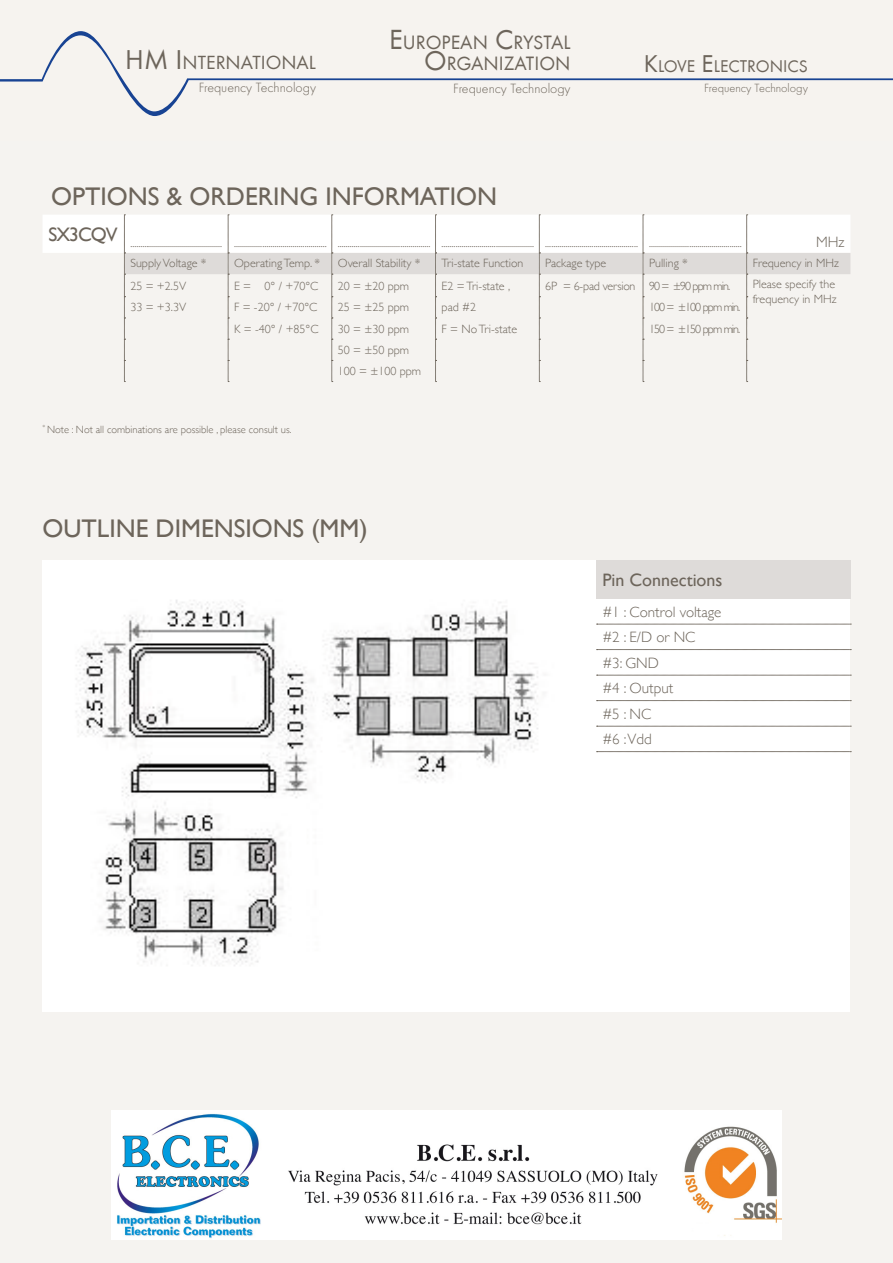
<style>
.page{position:relative;width:893px;height:1263px;background:#f5f3f0}
.page>*{position:absolute;margin:0;border:0;box-sizing:border-box;transform-origin:0 0}
.t1{font:25.5px "Gill Sans";color:#6d655b}
.t2{font:19.95px/21.5px "Futura T";color:#6d655b;text-align:right}
.t3{font:19.8px "Futura T";color:#6d655b}
.t4{font:19.5px "Gill Sans";letter-spacing:-.05em;color:#6d655b}
.t5{font:18px "Gill Sans";color:#6d655b}
.t6{font:17.55px "Futura T";color:#6d655b}
.table_text{font:300 15px "Gill Sans";color:#6d655b}
.t7{font:300 13.95px "Futura T";color:#6d655b}
.t8{font:300 12.3px "Futura T";color:#6d655b}
.table_text-2{font:300 12px/14.4px "Gill Sans";color:#6d655b}
.table_text-3{font:300 12px "Gill Sans";letter-spacing:-.08em;color:#6d655b}
.table_text-4{font:300 12px "Gill Sans";letter-spacing:-.02em;color:#6d655b}
.t9{font:300 10.5px "Gill Sans";color:#6d655b}
.t10{font:9px "Gill Sans";color:#6d655b}
.s1{font-size:28.35px}
.s2{font-size:28.5px}
.s3{font-size:25.05px}
</style>
<div class="page">
<div style="left:43px;top:560px;width:807px;height:452px;background:#fff"></div>
<img style="left:75px;top:600px;width:463px;height:366px">
<div style="left:596px;top:560px;width:254px;height:39px;background:#dedbd9"></div>
<svg style="left:597px;top:624px;width:254px;height:1px"></svg>
<svg style="left:597px;top:649px;width:254px;height:1px"></svg>
<svg style="left:597px;top:675px;width:254px;height:1px"></svg>
<svg style="left:597px;top:700px;width:254px;height:1px"></svg>
<svg style="left:597px;top:726px;width:254px;height:1px"></svg>
<svg style="left:597px;top:751px;width:254px;height:1px"></svg>
<svg style="left:43px;top:215px;width:807px;height:167px"></svg>
<svg style="left:0;top:31px;width:893px;height:85px"></svg>
<img style="left:112px;top:1110px;width:669px;height:130px">
<h3 class="t3" style="left:125px;top:51px;width:192px"><span class="s1">HM I</span>NTERNATIONAL</h3>
<h3 class="t7" style="left:199px;top:79px;width:119px">Frequency Technology</h3>
<h2 class="t2" style="left:389px;top:31px;width:183px"><span class="s2">E</span>UROPEAN <span class="s2">C</span>RYSTAL<br><span class="s2">O</span>RGANIZATION</h2>
<h3 class="t6" style="left:644px;top:56px;width:166px"><span class="s3">K</span>LOVE <span class="s3">E</span>LECTRONICS</h3>
<h3 class="t7" style="left:453px;top:80px;width:119px">Frequency Technology</h3>
<h3 class="t8" style="left:704px;top:80px;width:105px">Frequency Technology</h3>
<p class="t1" style="left:51px;top:181px;width:448px">OPTIONS &amp; ORDERING INFORMATION</p>
<p class="t4" style="left:49px;top:222px;width:71px">SX3CQV</p>
<p class="t10" style="left:130px;top:239px;width:93px">..............................................</p>
<p class="t10" style="left:234px;top:239px;width:94px">..............................................</p>
<p class="t10" style="left:338px;top:239px;width:94px">..............................................</p>
<p class="t10" style="left:442px;top:239px;width:94px">..............................................</p>
<p class="t10" style="left:545px;top:239px;width:94px">..............................................</p>
<p class="t10" style="left:649px;top:239px;width:94px">..............................................</p>
<p class="table_text" style="left:816px;top:230px;width:30px">MHz</p>
<p class="table_text-2" style="left:130px;top:255px;width:78px">SupplyVoltage *</p>
<p class="table_text-2" style="left:234px;top:255px;width:88px">OperatingTemp. *</p>
<p class="table_text-2" style="left:338px;top:255px;width:84px">Overall Stability *</p>
<p class="table_text-2" style="left:442px;top:255px;width:83px">Tri-state Function</p>
<p class="table_text-2" style="left:545px;top:255px;width:62px">Package type</p>
<p class="table_text-2" style="left:649px;top:255px;width:40px">Pulling *</p>
<p class="table_text-2" style="left:753px;top:255px;width:88px">Frequency in MHz</p>
<p class="table_text-2" style="left:130px;top:278px;width:57px">25 = +2.5V</p>
<p class="table_text-2" style="left:234px;top:278px;width:86px">E = 0° / +70°C</p>
<p class="table_text-2" style="left:338px;top:278px;width:73px">20 = ±20 ppm</p>
<p class="table_text-2" style="left:442px;top:278px;width:70px">E2 =Tri-state ,</p>
<p class="table_text-4" style="left:545px;top:276px;width:92px">6P = 6-pad version</p>
<p class="table_text-3" style="left:649px;top:276px;width:83px">90 = ±90 ppm min.</p>
<p class="table_text-2" style="left:753px;top:277px;width:85px">Please specify the frequency in MHz</p>
<p class="table_text-2" style="left:130px;top:300px;width:57px">33 = +3.3V</p>
<p class="table_text-2" style="left:234px;top:300px;width:85px">F = -20° / +70°C</p>
<p class="table_text-2" style="left:338px;top:300px;width:73px">25 = ±25 ppm</p>
<p class="table_text-2" style="left:442px;top:300px;width:36px">pad #2</p>
<p class="table_text-3" style="left:649px;top:298px;width:93px">100 = ±100 ppm min.</p>
<p class="table_text-2" style="left:234px;top:321px;width:86px">K = -40° / +85°C</p>
<p class="table_text-2" style="left:338px;top:321px;width:73px">30 = ±30 ppm</p>
<p class="table_text-2" style="left:442px;top:321px;width:77px">F = NoTri-state</p>
<p class="table_text-3" style="left:649px;top:319px;width:93px">150 = ±150 ppm min.</p>
<p class="table_text-2" style="left:338px;top:342px;width:73px">50 = ±50 ppm</p>
<p class="table_text-2" style="left:338px;top:364px;width:85px">100 = ±100 ppm</p>
<p class="t9" style="left:43px;top:421px;width:251px"><sup>*</sup> Note : Not all combinations are possible , please consult us.</p>
<p class="t1" style="left:43px;top:514px;width:327px">OUTLINE DIMENSIONS (MM)</p>
<p class="t5" style="left:602px;top:569px;width:122px">Pin Connections</p>
<p class="table_text" style="left:602px;top:600px;width:121px">#1 : Control voltage</p>
<p class="table_text" style="left:602px;top:625px;width:95px">#2 : E/D or NC</p>
<p class="table_text" style="left:602px;top:651px;width:58px">#3: GND</p>
<p class="table_text" style="left:602px;top:676px;width:72px">#4 : Output</p>
<p class="table_text" style="left:602px;top:702px;width:50px">#5 :NC</p>
<p class="table_text" style="left:602px;top:727px;width:51px">#6 :Vdd</p>
</div>
